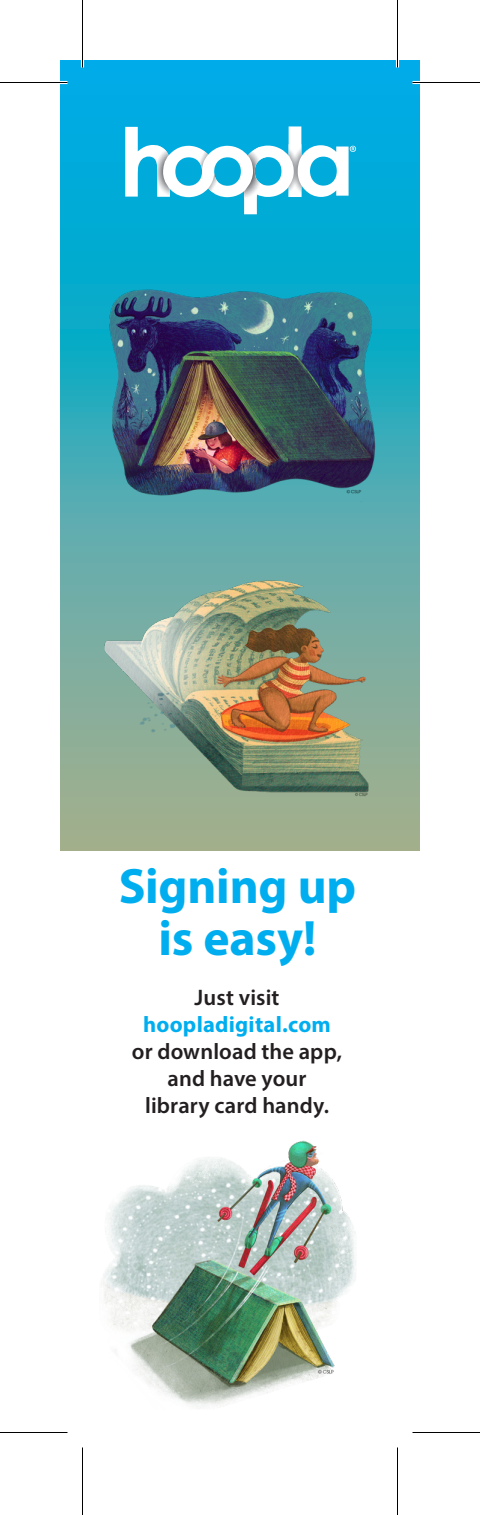
<style>
.page{position:relative;width:480px;height:1515px;background:#fff}
.page>*{position:absolute;margin:0;border:0;box-sizing:border-box;transform-origin:0 0}
.t1{font:700 50px/52.5px "Myriad Pro";letter-spacing:-.005em;color:#00aeef;text-align:center}
.t2{font:600 22.5px/27px "Myriad Pro";letter-spacing:.005em;color:#231f20;text-align:center}
.t3{font:700 22.5px "Myriad Pro";letter-spacing:.01em;color:#00aeef}
</style>
<div class="page">
<svg style="left:60px;top:60px;width:360px;height:791px;background:#3eacbc"></svg>
<svg style="left:125px;top:126px;width:231px;height:88px"></svg>
<img style="left:91px;top:270px;width:302px;height:251px">
<img style="left:95px;top:578px;width:284px;height:219px">
<img style="left:101px;top:1140px;width:255px;height:267px">
<hr style="left:0;top:81px;width:68px;height:3px;background:#fff">
<hr style="left:412px;top:81px;width:68px;height:3px;background:#fff">
<hr style="left:81px;top:0;width:3px;height:68px;background:#fff">
<hr style="left:396px;top:0;width:3px;height:68px;background:#fff">
<hr style="left:0;top:82px;width:68px;height:1px;background:#000">
<hr style="left:412px;top:82px;width:68px;height:1px;background:#000">
<hr style="left:0;top:1432px;width:68px;height:1px;background:#000">
<hr style="left:412px;top:1432px;width:68px;height:1px;background:#000">
<hr style="left:82px;top:0;width:1px;height:68px;background:#000">
<hr style="left:82px;top:1448px;width:1px;height:67px;background:#000">
<hr style="left:397px;top:0;width:1px;height:68px;background:#000">
<hr style="left:397px;top:1448px;width:1px;height:67px;background:#000">
<h1 class="t1" style="left:119px;top:858px;width:239px">Signing up is easy!</h1>
<p class="t2" style="left:195px;top:983px;width:86px">Just visit</p>
<p class="t3" style="left:143px;top:1010px;width:189px">hoopladigital.com</p>
<p class="t2" style="left:132px;top:1037px;width:212px">or download the app, and have your<br>library card handy.</p>
</div>
